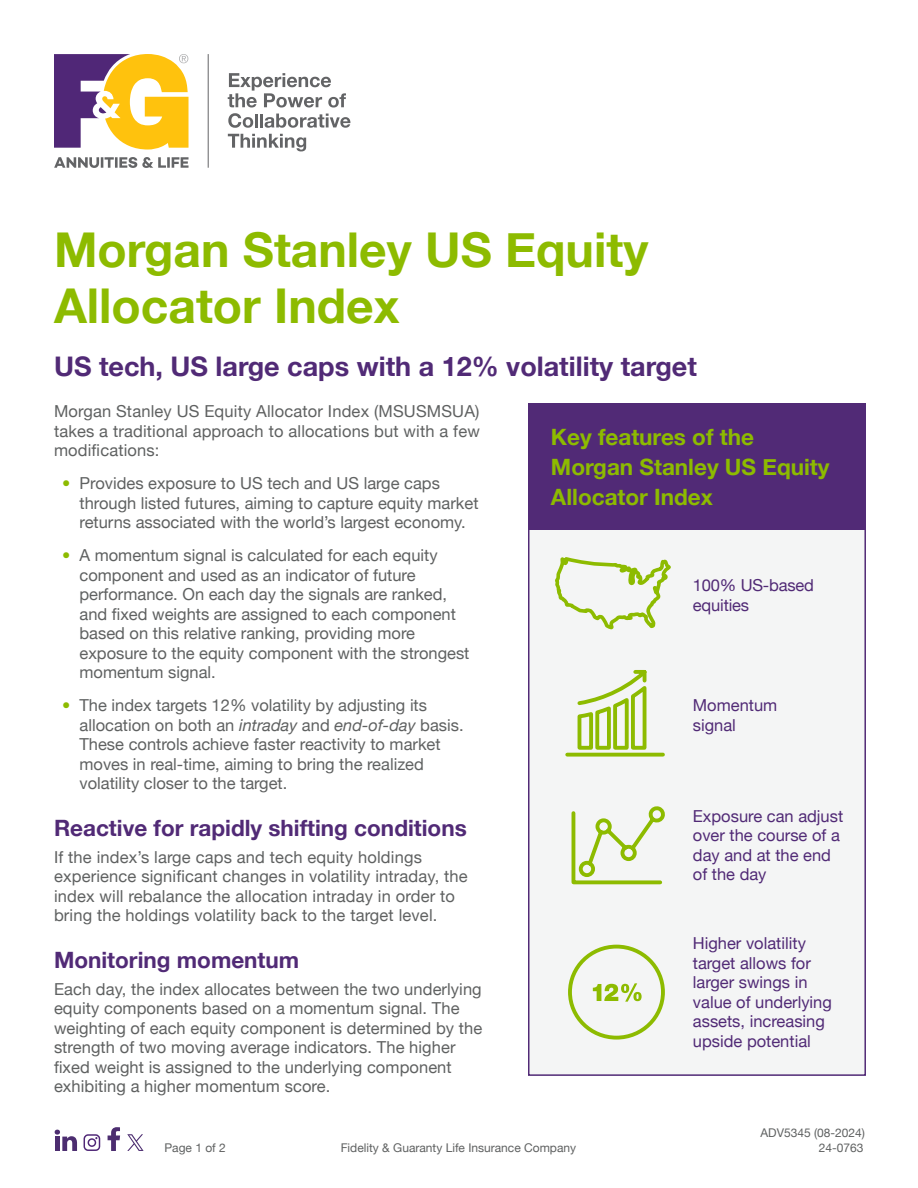
<style>
.page{position:relative;width:918px;height:1188px;background:#fff}
.page>*{position:absolute;margin:0;border:0;box-sizing:border-box;transform-origin:0 0}
.t1{font:700 48px/55.5px "Helvetica Neue";color:#8dbb00}
.t2{font:700 27px "Helvetica Neue";color:#512a76}
.t3{font:700 22.5px "Helvetica Neue";color:#512a76}
.t4{font:700 22.5px/30px "Helvetica Neue";color:#8dbb00}
.t5{font:16.5px/19.5px "Helvetica Neue";color:#5f6161}
.t6{font:16.5px/19.5px "Helvetica Neue";color:#512a76}
.t7{font:12px "Helvetica Neue";color:#5f6161}
.s1{font-style:italic}
</style>
<div class="page">
<svg style="left:108px;top:1127px;width:12px;height:24px"></svg>
<svg style="left:127px;top:1134px;width:17px;height:17px"></svg>
<svg style="left:55px;top:1130px;width:22px;height:21px"></svg>
<svg style="left:84px;top:1134px;width:16px;height:17px"></svg>
<svg style="left:54px;top:157px;width:135px;height:11px"></svg>
<hr style="left:208px;top:54px;width:1px;height:114px;background:#636466">
<svg style="left:228px;top:73px;width:122px;height:55px"></svg>
<svg style="left:228px;top:134px;width:78px;height:17px"></svg>
<svg style="left:54px;top:54px;width:135px;height:96px"></svg>
<div style="left:528px;top:403px;width:338px;height:673px;background:#f4f5f5;border:2px solid #512a76"></div>
<div style="left:528px;top:403px;width:337px;height:126px;background:#512a76"></div>
<svg style="left:565px;top:670px;width:100px;height:87px"></svg>
<svg style="left:571px;top:807px;width:94px;height:78px"></svg>
<svg style="left:555px;top:557px;width:116px;height:73px"></svg>
<div style="left:568px;top:945px;width:97px;height:95px;border:4px solid #8dbb00;border-radius:50%"></div>
<svg style="left:593px;top:983px;width:49px;height:19px"></svg>
<h1 class="t1" style="left:54px;top:224px;width:596px">Morgan Stanley US Equity<br>Allocator Index</h1>
<h2 class="t2" style="left:54px;top:345px;width:644px">US tech, US large caps with a 12% volatility target</h2>
<p class="t5" style="left:54px;top:403px;width:427px;text-align:justify">Morgan Stanley US Equity Allocator Index (MSUSMSUA) takes a traditional approach to allocations but with a few modifications:</p>
<p class="t5" style="left:79px;top:475px;width:401px">Provides exposure to US tech and US large caps through listed futures, aiming to capture equity market returns associated with the world’s largest economy.</p>
<p class="t5" style="left:79px;top:547px;width:391px">A momentum signal is calculated for each equity component and used as an indicator of future performance. On each day the signals are ranked, and fixed weights are assigned to each component based on this relative ranking, providing more exposure to the equity component with the strongest momentum signal.</p>
<p class="t5" style="left:79px;top:697px;width:386px">The index targets 12% volatility by adjusting its allocation on both an <span class="s1">intraday</span> and <span class="s1">end-of-day</span> basis.<br>These controls achieve faster reactivity to market moves in real-time, aiming to bring the realized volatility closer to the target.</p>
<h3 class="t3" style="left:54px;top:811px;width:414px">Reactive for rapidly shifting conditions</h3>
<p class="t5" style="left:54px;top:848px;width:415px">If the index’s large caps and tech equity holdings experience significant changes in volatility intraday, the index will rebalance the allocation intraday in order to bring the holdings volatility back to the target level.</p>
<h3 class="t3" style="left:54px;top:943px;width:247px">Monitoring momentum</h3>
<p class="t5" style="left:54px;top:980px;width:430px">Each day, the index allocates between the two underlying equity components based on a momentum signal. The weighting of each equity component is determined by the strength of two moving average indicators. The higher fixed weight is assigned to the underlying component exhibiting a higher momentum score.</p>
<h3 class="t4" style="left:551px;top:423px;width:280px">Key features of the<br>Morgan Stanley US Equity<br>Allocator Index</h3>
<p class="t6" style="left:693px;top:577px;width:123px">100% US-based equities</p>
<p class="t6" style="left:693px;top:697px;width:86px">Momentum signal</p>
<p class="t6" style="left:693px;top:807px;width:152px">Exposure can adjust over the course of a day and at the end of the day</p>
<p class="t6" style="left:693px;top:935px;width:141px">Higher volatility target allows for larger swings in value of underlying assets, increasing upside potential</p>
<p class="t7" style="left:760px;top:1124px;width:106px">ADV5345 (08-2024)</p>
<p class="t7" style="left:164px;top:1139px;width:63px">Page 1 of 2</p>
<p class="t7" style="left:341px;top:1139px;width:237px">Fidelity &amp; Guaranty Life Insurance Company</p>
<p class="t7" style="left:819px;top:1139px;width:46px">24-0763</p>
</div>
